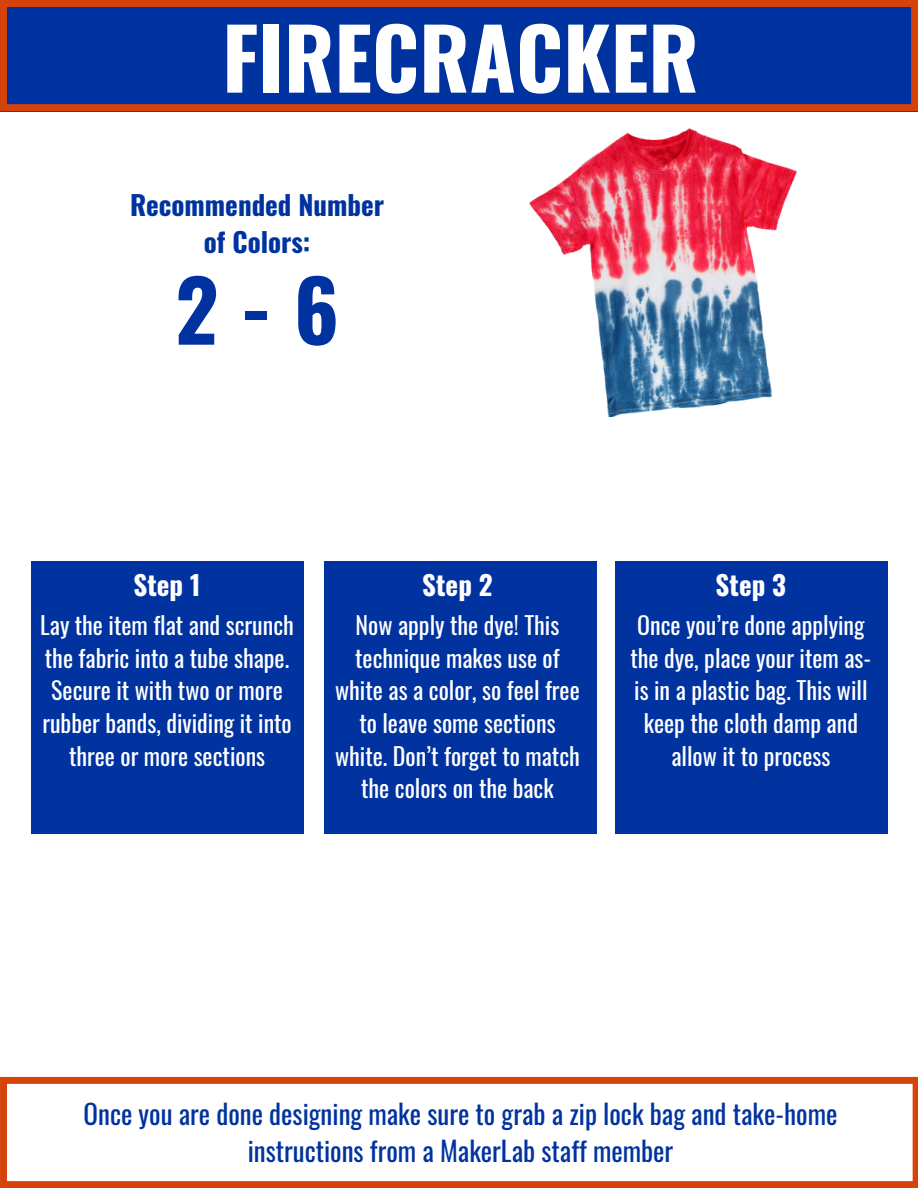
<style>
.page{position:relative;width:918px;height:1188px;background:#fff}
.page>*{position:absolute;margin:0;border:0;box-sizing:border-box;transform-origin:0 0}
.t1{font:700 84px "Oswald";color:#fff}
.t2{font:700 84px "Oswald";color:#0033a0}
.t3{font:27px/37.2px "Oswald";color:#0033a0;text-align:center}
.t4{font:700 27px/37.2px "Oswald";color:#0033a0;text-align:center}
.t5{font:700 27px "Oswald";color:#fff}
.t6{font:24px/32.7px "Oswald";color:#fff;text-align:center}
</style>
<div class="page">
<img style="left:529px;top:129px;width:268px;height:288px">
<div style="left:325px;top:561px;width:272px;height:272px;background:#0033a0"></div>
<div style="left:615px;top:561px;width:272px;height:272px;background:#0033a0"></div>
<svg style="left:0;top:0;width:918px;height:111px;background:#1d358b"></svg>
<div style="left:31px;top:561px;width:272px;height:272px;background:#0033a0"></div>
<svg style="left:0;top:1077px;width:918px;height:111px"></svg>
<p class="t1" style="left:222px;top:-8px;width:478px">FIRECRACKER</p>
<p class="t4" style="left:130px;top:185px;width:256px">Recommended Number of Colors:</p>
<p class="t2" style="left:175px;top:244px;width:165px">2-6</p>
<p class="t5" style="left:134px;top:564px;width:69px">Step 1</p>
<p class="t6" style="left:40px;top:608px;width:255px">Lay the item flat and scrunch the fabric into a tube shape.<br>Secure it with two or more rubber bands, dividing it into three or more sections</p>
<p class="t5" style="left:422px;top:564px;width:72px">Step 2</p>
<p class="t6" style="left:335px;top:608px;width:246px">Now apply the dye! This technique makes use of white as a color, so feel free to leave some sections white. Don’t forget to match the colors on the back</p>
<p class="t5" style="left:716px;top:564px;width:72px">Step 3</p>
<p class="t6" style="left:631px;top:608px;width:242px">Once you’re done applying the dye, place your item as&shy;is in a plastic bag. This will keep the cloth damp and allow it to process</p>
<p class="t3" style="left:84px;top:1095px;width:755px">Once you are done designing make sure to grab a zip lock bag and take-home instructions from a MakerLab staff member</p>
</div>
